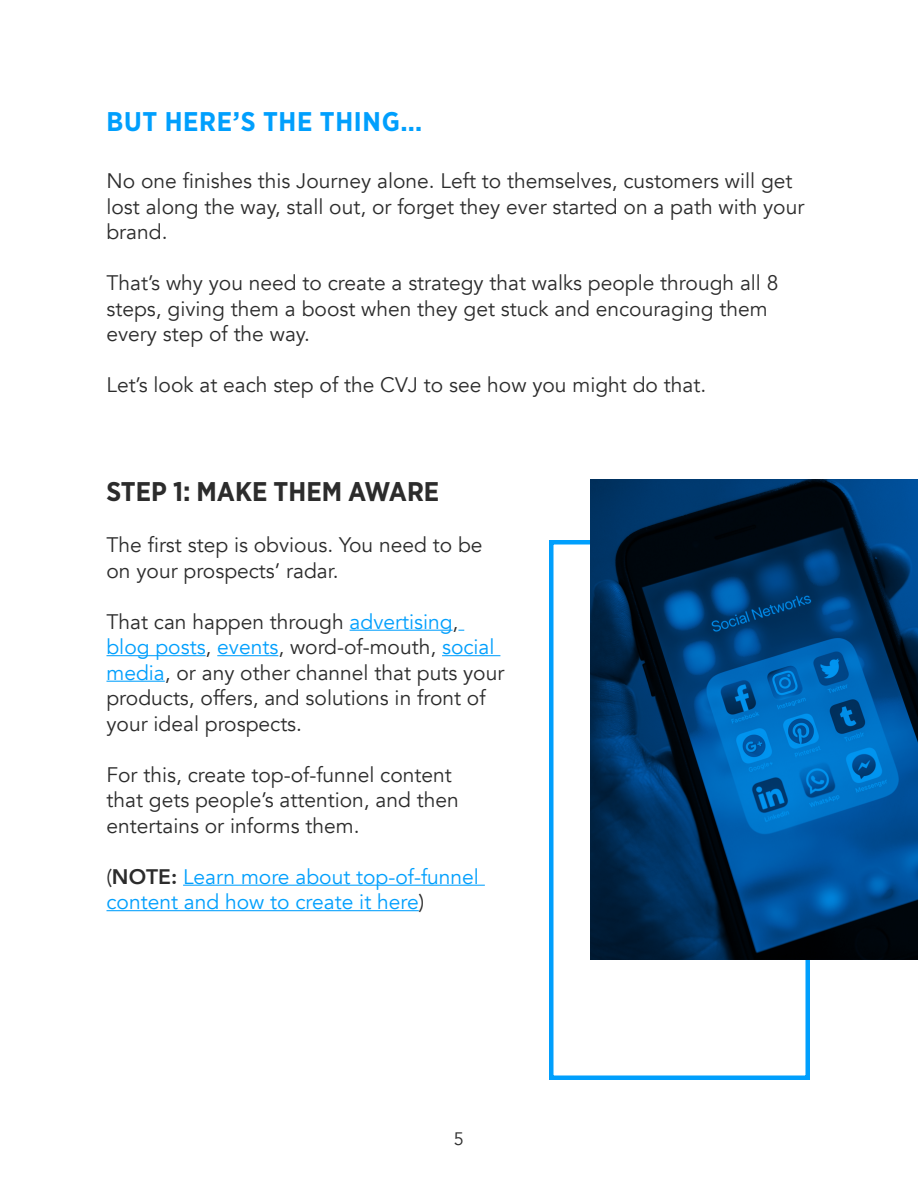
<style>
.page{position:relative;width:918px;height:1188px;background:#fff}
.page>*{position:absolute;margin:0;border:0;box-sizing:border-box;transform-origin:0 0}
.Headline{font:700 27px "Gotham Narrow";color:#2c2c2c}
.Bold_Pull_Text{font:700 27px "Gotham Narrow";letter-spacing:.025em;color:#009ffd}
.Body{font:21px/25.5px "Avenir";color:#2c2c2c}
.Body-2{font:21px/25.5px "Avenir";color:#009ffd}
.t1{font:18px "Avenir";color:#2c2c2c}
.s1{color:#009ffd}
.s2{color:#2c2c2c}
.s3{font-weight:800;color:#2c2c2c}
</style>
<div class="page">
<hr style="left:350px;top:630px;width:103px;height:1px;background:#009ffd">
<hr style="left:106px;top:655px;width:100px;height:1px;background:#009ffd">
<hr style="left:217px;top:655px;width:61px;height:1px;background:#009ffd">
<hr style="left:442px;top:655px;width:58px;height:1px;background:#009ffd">
<hr style="left:106px;top:681px;width:59px;height:1px;background:#009ffd">
<hr style="left:183px;top:885px;width:302px;height:1px;background:#009ffd">
<hr style="left:106px;top:910px;width:313px;height:1px;background:#009ffd">
<div style="left:549px;top:540px;width:261px;height:540px;border:4px solid #009ffd"></div>
<img style="left:591px;top:480px;width:327px;height:480px">
<p class="Bold_Pull_Text" style="left:106px;top:104px;width:317px">BUT HERE’S THE THING…</p>
<p class="Body" style="left:106px;top:169px;width:699px">No one finishes this Journey alone. Left to themselves, customers will get lost along the way, stall out, or forget they ever started on a path with your brand.</p>
<p class="Body" style="left:106px;top:271px;width:674px">That’s why you need to create a strategy that walks people through all 8 steps, giving them a boost when they get stuck and encouraging them every step of the way.</p>
<p class="Body" style="left:106px;top:373px;width:601px">Let’s look at each step of the CVJ to see how you might do that.</p>
<p class="Headline" style="left:106px;top:474px;width:334px">STEP 1: MAKE THEM AWARE</p>
<p class="Body" style="left:106px;top:533px;width:378px">The first step is obvious. You need to be on your prospects’ radar.</p>
<p class="Body" style="left:106px;top:609px;width:399px">That can happen through <span class="s1">advertising</span>, <span class="s1">blog posts</span>, <span class="s1">events</span>, word-of-mouth, <span class="s1">social media</span>, or any other channel that puts your products, offers, and solutions in front of your ideal prospects.</p>
<p class="Body" style="left:106px;top:762px;width:354px">For this, create top-of-funnel content that gets people’s attention, and then entertains or informs them.</p>
<p class="Body-2" style="left:106px;top:864px;width:374px"><span class="s2">(</span><span class="s3">NOTE:</span> Learn more about top-of-funnel content and how to create it here<span class="s2">)</span></p>
<p class="t1" style="left:454px;top:1128px;width:12px">5</p>
</div>
